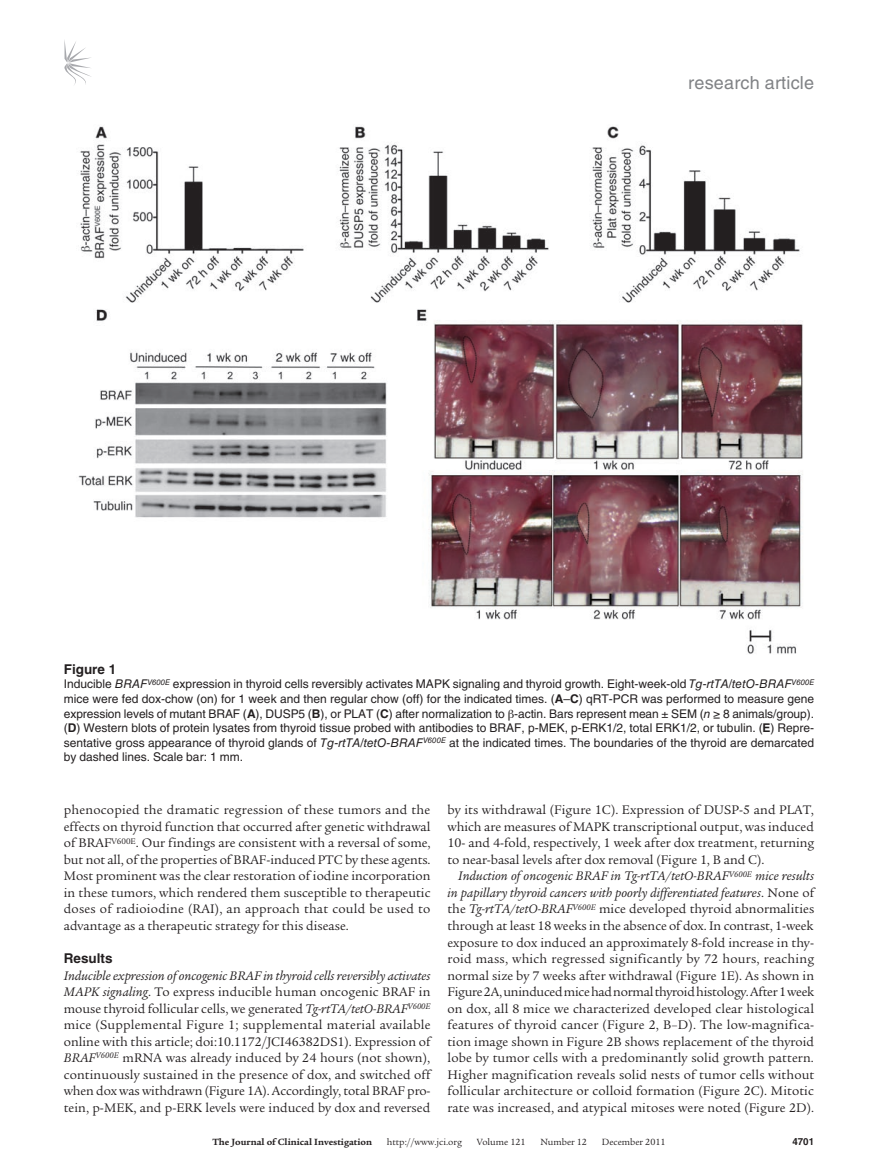
<style>
.page{position:relative;width:878px;height:1175px;background:#fff}
.page>*{position:absolute;margin:0;border:0;box-sizing:border-box;transform-origin:0 0}
.t1{font:18px "Helvetica LT Std";letter-spacing:.01em;color:#808285}
.t2{font:13.5px/16.5px "Legacy Serif Std";color:#231f20;text-align:justify}
.t3{font:700 13.5px "Helvetica LT Std";color:#231f20}
.t4{font:12px/14.7px "Helvetica LT Std";color:#231f20;text-align:justify}
.t5{font:9.75px "Legacy Serif Std";color:#231f20}
.t6{font:700 9.75px "Legacy Serif Std";color:#231f20}
.t7{font:700 9.75px "Helvetica LT Std";color:#231f20}
.s1{font-style:italic}
.s2{font-weight:700}
</style>
<div class="page">
<svg style="left:64px;top:40px;width:27px;height:45px"></svg>
<img style="left:78px;top:126px;width:725px;height:528px">
<h1 class="t1" style="left:688px;top:73px;width:127px">research article</h1>
<p class="t3" style="left:64px;top:660px;width:54px">Figure 1</p>
<p class="t4" style="left:64px;top:676px;width:752px">Inducible <span class="s1">BRAF</span><sup>V600E</sup> expression in thyroid cells reversibly activates MAPK signaling and thyroid growth. Eight-week-old <span class="s1">Tg-rtTA/tetO-BRAF</span><sup>V600E </sup>mice were fed dox-chow (on) for 1 week and then regular chow (off) for the indicated times. (<span class="s2">A</span>–<span class="s2">C</span>) qRT-PCR was performed to measure gene expression levels of mutant BRAF (<span class="s2">A</span>), DUSP5 (<span class="s2">B</span>), or PLAT (<span class="s2">C</span>) after normalization to -actin. Bars represent mean ± SEM (<span class="s1">n</span> ≥ 8 animals/group). (<span class="s2">D</span>) Western blots of protein lysates from thyroid tissue probed with antibodies to BRAF, p-MEK, p-ERK1/2, total ERK1/2, or tubulin. (<span class="s2">E</span>) Repre&shy;sentative gross appearance of thyroid glands of <span class="s1">Tg-rtTA/tetO-BRAF</span><sup>V600E</sup> at the indicated times. The boundaries of the thyroid are demarcated by dashed lines. Scale bar: 1 mm.</p>
<p class="t2" style="left:64px;top:802px;width:368px">phenocopied the dramatic regression of these tumors and the effects on thyroid function that occurred after genetic withdrawal of BRAF<sup>V600E</sup>. Our findings are consistent with a reversal of some, but not all, of the properties of BRAF-induced PTC by these agents.<br>Most prominent was the clear restoration of iodine incorporation in these tumors, which rendered them susceptible to therapeutic doses of radioiodine (RAI), an approach that could be used to advantage as a therapeutic strategy for this disease.</p>
<p class="t3" style="left:64px;top:950px;width:50px">Results</p>
<p class="t2" style="left:64px;top:967px;width:368px"><span class="s1">Inducible expression of oncogenic BRAF in thyroid cells reversibly activates MAPK signaling</span>. To express inducible human oncogenic BRAF in mouse thyroid follicular cells, we generated <span class="s1">Tg-rtTA/tetO-BRAF</span><sup>V600E </sup>mice (Supplemental Figure 1; supplemental material available online with this article; doi:10.1172/JCI46382DS1). Expression of <span class="s1">BRAF</span><sup>V600E</sup> mRNA was already induced by 24 hours (not shown), continuously sustained in the presence of dox, and switched off when dox was withdrawn (Figure 1A). Accordingly, total BRAF pro&shy;tein, p-MEK, and p-ERK levels were induced by dox and reversed</p>
<p class="t2" style="left:447px;top:802px;width:368px">by its withdrawal (Figure 1C). Expression of DUSP-5 and PLAT, which are measures of MAPK transcriptional output, was induced 10- and 4-fold, respectively, 1 week after dox treatment, returning to near-basal levels after dox removal (Figure 1, B and C).</p>
<p class="t2" style="left:447px;top:868px;width:368px;text-indent:11px"><span class="s1">Induction of oncogenic BRAF in Tg-rtTA/tetO-BRAF</span><sup>V600E</sup> <span class="s1">mice results in papillary thyroid cancers with poorly differentiated features</span>. None of the <span class="s1">Tg-rtTA/tetO-BRAF</span><sup>V600E</sup> mice developed thyroid abnormalities through at least 18 weeks in the absence of dox. In contrast, 1-week exposure to dox induced an approximately 8-fold increase in thy&shy;roid mass, which regressed significantly by 72 hours, reaching normal size by 7 weeks after withdrawal (Figure 1E). As shown in Figure 2A, uninduced mice had normal thyroid histology. After 1 week on dox, all 8 mice we characterized developed clear histological features of thyroid cancer (Figure 2, B–D). The low-magnifica&shy;tion image shown in Figure 2B shows replacement of the thyroid lobe by tumor cells with a predominantly solid growth pattern.<br>Higher magnification reveals solid nests of tumor cells without follicular architecture or colloid formation (Figure 2C). Mitotic rate was increased, and atypical mitoses were noted (Figure 2D).</p>
<p class="t6" style="left:212px;top:1135px;width:161px">The Journal of Clinical Investigation</p>
<p class="t5" style="left:387px;top:1136px;width:77px">http://www.jci.org</p>
<p class="t5" style="left:476px;top:1136px;width:50px">Volume 121</p>
<p class="t5" style="left:540px;top:1136px;width:48px">Number 12</p>
<p class="t5" style="left:601px;top:1136px;width:65px">December 2011</p>
<p class="t7" style="left:792px;top:1135px;width:23px">4701</p>
</div>
